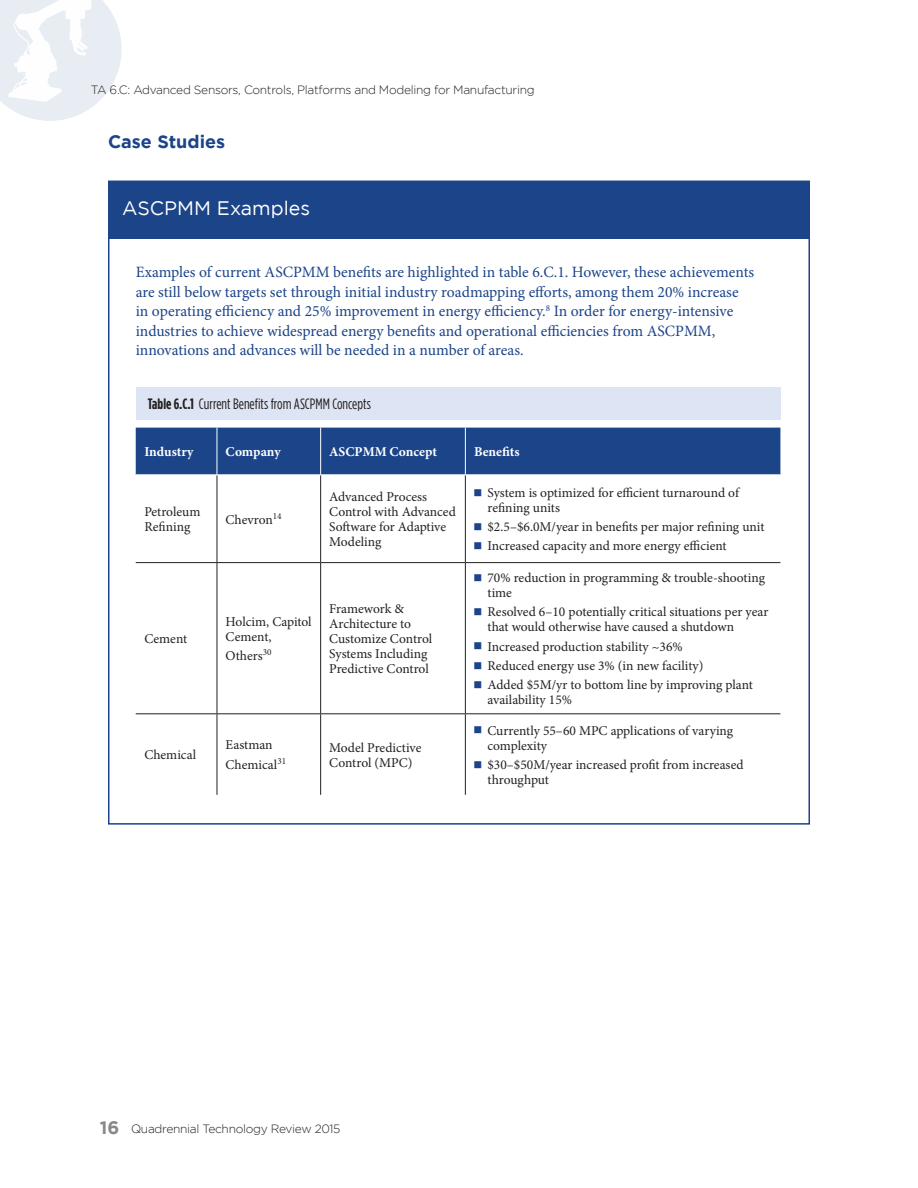
<style>
.page{position:relative;width:918px;height:1188px;background:#fff}
.page>*{position:absolute;margin:0;border:0;box-sizing:border-box;transform-origin:0 0}
.Sidebar_header{font:19.5px "Gotham";color:#fff}
.Header_One{font:700 18px "Gotham";color:#1b4489}
.Sidebar_body_text{font:15.75px/19.5px "Minion Pro";color:#1b4489}
.Figure_Text{font:15px "Gotham Condensed";color:#231f20}
.Table_-_body_text_wi{font:13.5px/15px "Minion Pro";color:#231f20}
.Table_-_body_text{font:13.5px/15px "Minion Pro";letter-spacing:-.005em;color:#231f20}
.Table_-_First_line{font:700 13.5px "Minion Pro";color:#fff}
.t1{font:300 12px "Gotham";letter-spacing:-.025em;color:#231f20}
.s1{font-weight:700}
.s2{font-weight:700;font-size:18px;color:#8a888a}
</style>
<div class="page">
<svg style="left:0;top:0;width:122px;height:121px"></svg>
<div style="left:108px;top:181px;width:702px;height:58px;background:#1b4489"></div>
<div style="left:136px;top:388px;width:644px;height:32px;background:#dde4f3"></div>
<div style="left:136px;top:428px;width:644px;height:46px;background:#1b4489"></div>
<svg style="left:136px;top:475px;width:644px;height:320px"></svg>
<hr style="left:217px;top:475px;width:1px;height:87px;background:#231f20">
<hr style="left:320px;top:475px;width:1px;height:87px;background:#231f20">
<hr style="left:136px;top:562px;width:81px;height:1px;background:#231f20">
<hr style="left:217px;top:562px;width:104px;height:1px;background:#231f20">
<hr style="left:217px;top:563px;width:1px;height:150px;background:#231f20">
<hr style="left:321px;top:562px;width:144px;height:1px;background:#231f20">
<hr style="left:320px;top:563px;width:1px;height:150px;background:#231f20">
<hr style="left:465px;top:562px;width:315px;height:1px;background:#231f20">
<hr style="left:136px;top:713px;width:81px;height:1px;background:#231f20">
<hr style="left:217px;top:713px;width:104px;height:1px;background:#231f20">
<hr style="left:217px;top:714px;width:1px;height:81px;background:#231f20">
<hr style="left:321px;top:713px;width:144px;height:1px;background:#231f20">
<hr style="left:320px;top:714px;width:1px;height:81px;background:#231f20">
<hr style="left:465px;top:713px;width:315px;height:1px;background:#231f20">
<hr style="left:465px;top:475px;width:1px;height:87px;background:#231f20">
<hr style="left:465px;top:563px;width:1px;height:150px;background:#231f20">
<hr style="left:465px;top:714px;width:1px;height:81px;background:#231f20">
<hr style="left:217px;top:428px;width:1px;height:46px;background:#fff">
<hr style="left:320px;top:428px;width:1px;height:46px;background:#fff">
<hr style="left:465px;top:428px;width:1px;height:46px;background:#fff">
<p class="t1" style="left:91px;top:83px;width:446px">TA 6.C: Advanced Sensors, Controls, Platforms and Modeling for Manufacturing</p>
<p class="Header_One" style="left:108px;top:131px;width:119px">Case Studies</p>
<p class="Sidebar_header" style="left:122px;top:198px;width:189px">ASCPMM Examples</p>
<p class="Sidebar_body_text" style="left:136px;top:263px;width:620px">Examples of current ASCPMM benefits are highlighted in table 6.C.1. However, these achievements are still below targets set through initial industry roadmapping efforts, among them 20% increase in operating efficiency and 25% improvement in energy efficiency.<sup>8</sup> In order for energy-intensive industries to achieve widespread energy benefits and operational efficiencies from ASCPMM, innovations and advances will be needed in a number of areas.</p>
<p class="Figure_Text" style="left:148px;top:396px;width:224px"><span class="s1">Table 6.C.1</span> Current Benefits from ASCPMM Concepts</p>
<p class="Table_-_First_line" style="left:144px;top:442px;width:51px">Industry</p>
<p class="Table_-_First_line" style="left:226px;top:442px;width:57px">Company</p>
<p class="Table_-_First_line" style="left:329px;top:442px;width:109px">ASCPMM Concept</p>
<p class="Table_-_First_line" style="left:474px;top:442px;width:47px">Benefits</p>
<p class="Table_-_body_text" style="left:144px;top:504px;width:58px">Petroleum<br>Refining</p>
<p class="Table_-_body_text" style="left:226px;top:513px;width:58px">Chevron<sup>14</sup></p>
<p class="Table_-_body_text" style="left:144px;top:631px;width:44px">Cement</p>
<p class="Table_-_body_text" style="left:226px;top:614px;width:88px">Holcim, Capitol<br>Cement,</p>
<p class="Table_-_body_text" style="left:226px;top:649px;width:47px">Others<sup>30</sup></p>
<p class="Table_-_body_text" style="left:329px;top:489px;width:128px">Advanced Process<br>Control with Advanced<br>Software for Adaptive<br>Modeling</p>
<p class="Table_-_body_text_wi" style="left:488px;top:485px;width:253px;text-indent:-14px"><sup>■</sup> System is optimized for efficient turnaround of refining units</p>
<p class="Table_-_body_text_wi" style="left:474px;top:519px;width:292px"><sup>■</sup> $2.5–$6.0M/year in benefits per major refining unit</p>
<p class="Table_-_body_text_wi" style="left:474px;top:539px;width:254px"><sup>■</sup> Increased capacity and more energy efficient</p>
<p class="Table_-_body_text" style="left:329px;top:601px;width:104px">Framework &amp;<br>Architecture to<br>Customize Control<br>Systems Including<br>Predictive Control</p>
<p class="Table_-_body_text_wi" style="left:488px;top:570px;width:279px;text-indent:-14px"><sup>■</sup> 70% reduction in programming &amp; trouble-shooting time</p>
<p class="Table_-_body_text_wi" style="left:488px;top:605px;width:282px;text-indent:-14px"><sup>■</sup> Resolved 6–10 potentially critical situations per year that would otherwise have caused a shutdown</p>
<p class="Table_-_body_text_wi" style="left:474px;top:639px;width:210px"><sup>■</sup> Increased production stability ~36%</p>
<p class="Table_-_body_text_wi" style="left:474px;top:658px;width:231px"><sup>■</sup> Reduced energy use 3% (in new facility)</p>
<p class="Table_-_body_text_wi" style="left:488px;top:678px;width:267px;text-indent:-14px"><sup>■</sup> Added $5M/yr to bottom line by improving plant availability 15%</p>
<p class="Table_-_body_text" style="left:144px;top:747px;width:53px">Chemical</p>
<p class="Table_-_body_text" style="left:226px;top:735px;width:62px;line-height:19.5px">Eastman<br>Chemical<sup>31</sup></p>
<p class="Table_-_body_text" style="left:329px;top:740px;width:94px">Model Predictive<br>Control (MPC)</p>
<p class="Table_-_body_text_wi" style="left:488px;top:723px;width:247px;text-indent:-14px"><sup>■</sup> Currently 55–60 MPC applications of varying complexity</p>
<p class="Table_-_body_text_wi" style="left:488px;top:757px;width:258px;text-indent:-14px"><sup>■</sup> $30–$50M/year increased profit from increased throughput</p>
<p class="t1" style="left:100px;top:1122px;width:242px"><span class="s2">16</span> Quadrennial Technology Review 2015</p>
</div>
